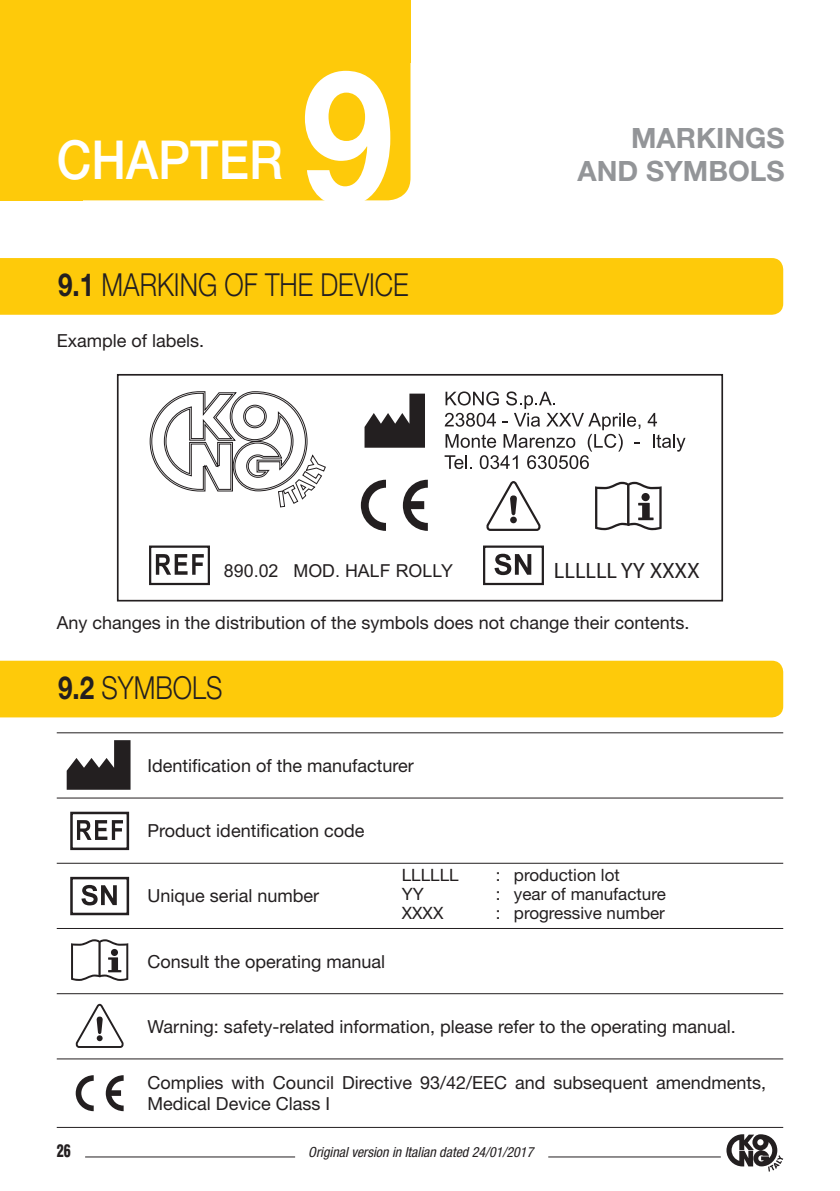
<style>
.page{position:relative;width:840px;height:1191px;background:#fff}
.page>*{position:absolute;margin:0;border:0;box-sizing:border-box;transform-origin:0 0}
.t1{font:700 186px "Helvetica Neue LT Pro";color:#fff;scale:.89 1}
.t2{font:500 53.8px "Helvetica Neue LT Pro";color:#fff;scale:.89 1}
.t3{font:300 31.8px "Helvetica Neue LT Pro";color:#231f20;scale:.82 1}
.t4{font:700 28px/33.6px "Helvetica Neue LT Pro";color:#939598;text-align:right}
.t5{font:22.4px "Myriad Pro";color:#231f20}
.t6{font:18px/21.6px "Helvetica Neue LT Pro";color:#231f20}
.t7{font:17.8px "Arial";color:#231f20}
.t8{font:17px "Helvetica Neue LT Pro";color:#231f20}
.t9{font:900 condensed 17px "Helvetica LT Std";color:#231f20;scale:.82 1}
.t10{font:italic condensed 14px "Helvetica Neue LT Pro";color:#231f20}
.s1{font-weight:700}
</style>
<div class="page">
<hr style="left:85px;top:1156px;width:210px;height:1px;background:#231f20">
<svg style="left:726px;top:1134px;width:56px;height:37px"></svg>
<hr style="left:548px;top:1156px;width:172px;height:1px;background:#231f20">
<div style="left:83px;top:62px;width:327px;height:138px;background:#feca0a"></div>
<div style="left:0;top:0;width:83px;height:200px;background:#feca0a"></div>
<div style="left:0;top:0;width:410px;height:62px;background:#feca0a"></div>
<div style="left:0;top:258px;width:782px;height:57px;background:#feca0a"></div>
<div style="left:0;top:660px;width:782px;height:57px;background:#feca0a"></div>
<hr style="left:57px;top:732px;width:725px;height:1px;background:#231f20">
<hr style="left:57px;top:797px;width:725px;height:1px;background:#231f20">
<hr style="left:57px;top:862px;width:725px;height:1px;background:#231f20">
<hr style="left:57px;top:928px;width:725px;height:1px;background:#231f20">
<hr style="left:57px;top:993px;width:725px;height:1px;background:#231f20">
<hr style="left:57px;top:1058px;width:725px;height:1px;background:#231f20">
<hr style="left:57px;top:1127px;width:725px;height:1px;background:#231f20">
<svg style="left:67px;top:740px;width:63px;height:49px"></svg>
<div style="left:70px;top:811px;width:59px;height:39px;border:3px solid #231f20"></div>
<svg style="left:77px;top:820px;width:46px;height:20px"></svg>
<div style="left:70px;top:877px;width:59px;height:38px;border:3px solid #231f20"></div>
<svg style="left:81px;top:885px;width:36px;height:20px"></svg>
<svg style="left:71px;top:939px;width:57px;height:42px"></svg>
<div style="left:111px;top:949px;width:7px;height:7px;background:#231f20;border-radius:50%"></div>
<svg style="left:76px;top:1003px;width:48px;height:45px"></svg>
<svg style="left:106px;top:1075px;width:18px;height:36px"></svg>
<svg style="left:76px;top:1075px;width:18px;height:36px"></svg>
<div style="left:482px;top:545px;width:61px;height:40px;border:2px solid #231f20"></div>
<svg style="left:494px;top:554px;width:37px;height:21px"></svg>
<div style="left:149px;top:545px;width:61px;height:40px;border:2px solid #231f20"></div>
<svg style="left:156px;top:554px;width:48px;height:21px"></svg>
<svg style="left:364px;top:393px;width:61px;height:55px"></svg>
<svg style="left:402px;top:480px;width:25px;height:51px"></svg>
<svg style="left:360px;top:480px;width:26px;height:51px"></svg>
<svg style="left:149px;top:391px;width:177px;height:117px"></svg>
<svg style="left:647px;top:413px;width:9px;height:13px"></svg>
<svg style="left:653px;top:434px;width:32px;height:17px"></svg>
<svg style="left:444px;top:391px;width:196px;height:78px"></svg>
<div style="left:117px;top:374px;width:605px;height:227px;border:2px solid #231f20"></div>
<svg style="left:486px;top:481px;width:54px;height:50px"></svg>
<svg style="left:595px;top:482px;width:66px;height:48px"></svg>
<div style="left:641px;top:493px;width:8px;height:8px;background:#231f20;border-radius:50%"></div>
<hr style="left:839px;top:0;width:1px;height:200px;background:#feca0a">
<h2 class="t2" style="left:57px;top:128px;width:255px">CHAPTER</h2>
<h1 class="t1" style="left:301px;top:20px;width:105px">9</h1>
<h3 class="t3" style="left:58px;top:265px;width:429px"><span class="s1">9.1</span> MARKING OF THE DEVICE</h3>
<p class="t6" style="left:57px;top:329px;width:149px">Example of labels.</p>
<h3 class="t4" style="left:577px;top:120px;width:208px">MARKINGS<br>AND SYMBOLS</h3>
<p class="t7" style="left:224px;top:558px;width:230px">890.02 MOD. HALF ROLLY</p>
<p class="t5" style="left:553px;top:556px;width:147px">LLLLLL YY XXXX</p>
<p class="t6" style="left:57px;top:611px;width:634px">Any changes in the distribution of the symbols does not change their contents.</p>
<h3 class="t3" style="left:58px;top:668px;width:202px"><span class="s1">9.2</span> SYMBOLS</h3>
<p class="t6" style="left:147px;top:754px;width:268px">Identification of the manufacturer</p>
<p class="t6" style="left:147px;top:819px;width:218px">Product identification code</p>
<p class="t6" style="left:147px;top:884px;width:173px">Unique serial number</p>
<p class="t6" style="left:147px;top:950px;width:239px">Consult the operating manual</p>
<p class="t8" style="left:401px;top:864px;width:58px">LLLLLL</p>
<p class="t8" style="left:495px;top:864px;width:125px">: production lot</p>
<p class="t8" style="left:401px;top:883px;width:24px">YY</p>
<p class="t8" style="left:495px;top:883px;width:171px">: year of manufacture</p>
<p class="t8" style="left:401px;top:903px;width:43px">XXXX</p>
<p class="t8" style="left:495px;top:903px;width:170px">: progressive number</p>
<p class="t6" style="left:147px;top:1015px;width:589px">Warning: safety-related information, please refer to the operating manual.</p>
<p class="t6" style="left:147px;top:1071px;width:619px">Complies with Council Directive 93/42/EEC and subsequent amendments,<br>Medical Device Class I</p>
<p class="t9" style="left:57px;top:1140px;width:19px">26</p>
<p class="t10" style="left:308px;top:1143px;width:226px">Original version in Italian dated 24/01/2017</p>
</div>
